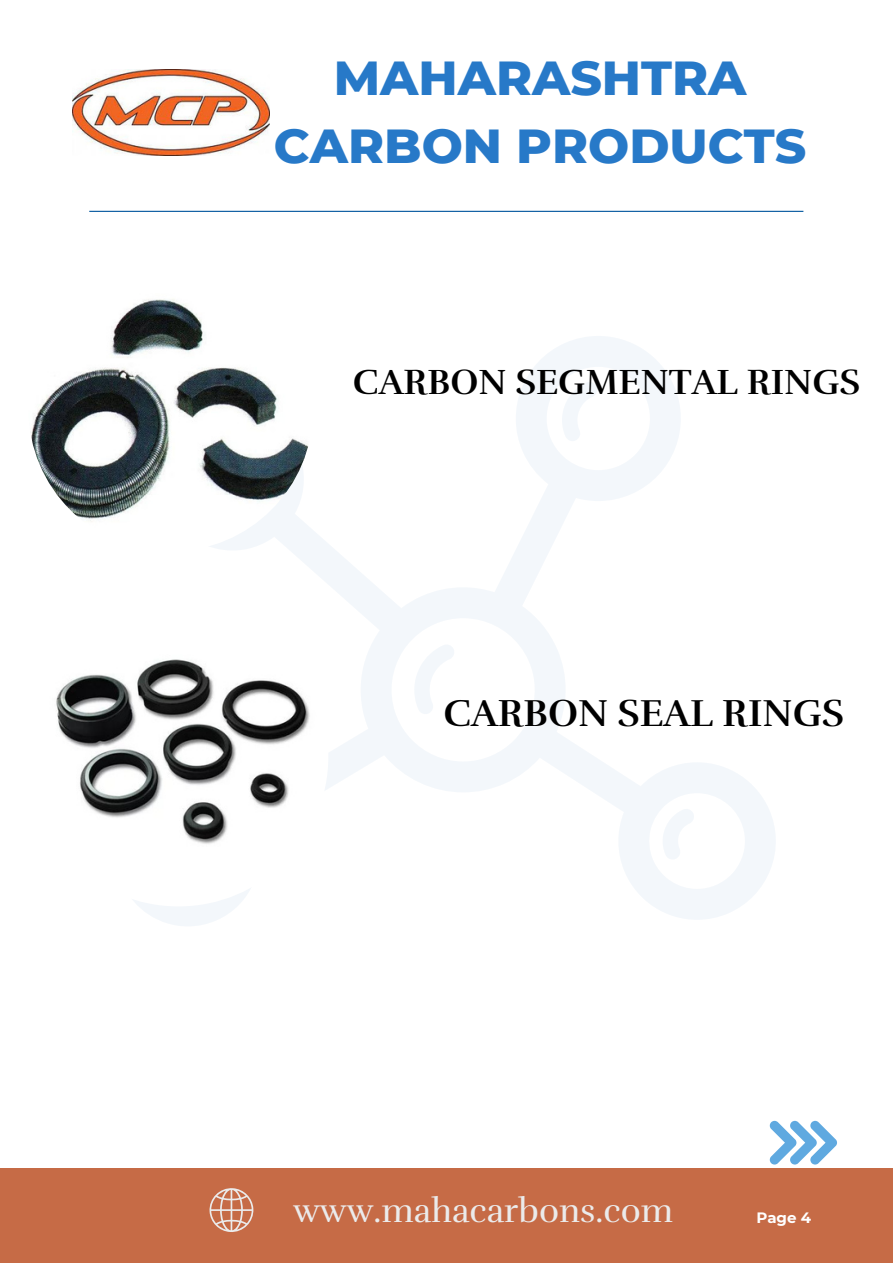
<style>
.page{position:relative;width:893px;height:1264px;background:#fff}
.page>*{position:absolute;margin:0;border:0;box-sizing:border-box;transform-origin:0 0}
.t1{font:800 48.6px/67.7px "Montserrat";color:#2779c8;text-align:center}
.t2{font:700 38.55px "Rufina";color:#000}
.t3{font:700 36px "Rufina";color:#000}
.t4{font:34.05px "Rufina";color:#ebebeb}
.t5{font:700 15px "Montserrat";color:#fff}
</style>
<div class="page">
<div style="left:0;top:1168px;width:892px;height:94px;background:#c66b46"></div>
<hr style="left:89px;top:211px;width:714px;height:1px;background:#00569e">
<img style="left:72px;top:70px;width:197px;height:85px">
<svg style="left:209px;top:1188px;width:45px;height:44px"></svg>
<svg style="left:133px;top:336px;width:642px;height:590px"></svg>
<svg style="left:662px;top:807px;width:32px;height:52px"></svg>
<svg style="left:769px;top:1120px;width:68px;height:44px"></svg>
<img style="left:28px;top:267px;width:285px;height:284px;border-radius:50%">
<img style="left:28px;top:606px;width:300px;height:300px;border-radius:50%">
<p class="t1" style="left:274px;top:44px;width:534px">MAHARASHTRA<br>CARBON PRODUCTS</p>
<p class="t3" style="left:353px;top:360px;width:508px">CARBON SEGMENTAL RINGS</p>
<p class="t2" style="left:443px;top:690px;width:402px">CARBON SEAL RINGS</p>
<p class="t4" style="left:293px;top:1189px;width:381px">www.mahacarbons.com</p>
<p class="t5" style="left:756px;top:1208px;width:56px">Page 4</p>
</div>
